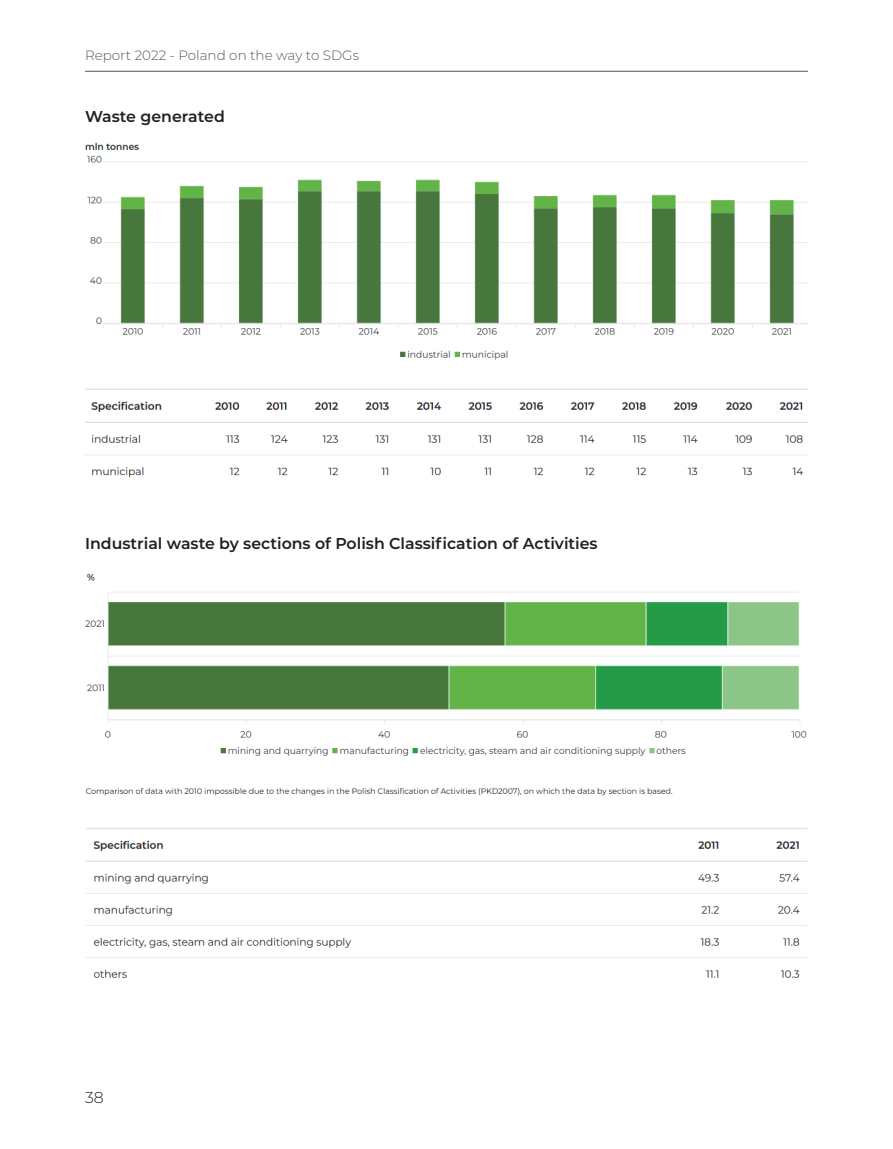
<style>
.page{position:relative;width:893px;height:1149px;background:#fff}
.page>*{position:absolute;margin:0;border:0;box-sizing:border-box;transform-origin:0 0}
.wykres{font:600 15.75px "Montserrat";color:#231f20}
.t1{font:300 15.75px "Montserrat";color:#231f20}
.t2{font:300 13.5px "Montserrat";color:#57585a}
</style>
<div class="page">
<hr style="left:85px;top:71px;width:723px;height:1px;background:#57585a">
<img style="left:85px;top:142px;width:723px;height:336px">
<img style="left:85px;top:574px;width:723px;height:404px">
<p class="t2" style="left:85px;top:46px;width:276px">Report 2022 - Poland on the way to SDGs</p>
<p class="wykres" style="left:85px;top:105px;width:141px">Waste generated</p>
<p class="wykres" style="left:85px;top:532px;width:514px">Industrial waste by sections of Polish Classification of Activities</p>
<p class="t1" style="left:85px;top:1085px;width:20px">38</p>
</div>
